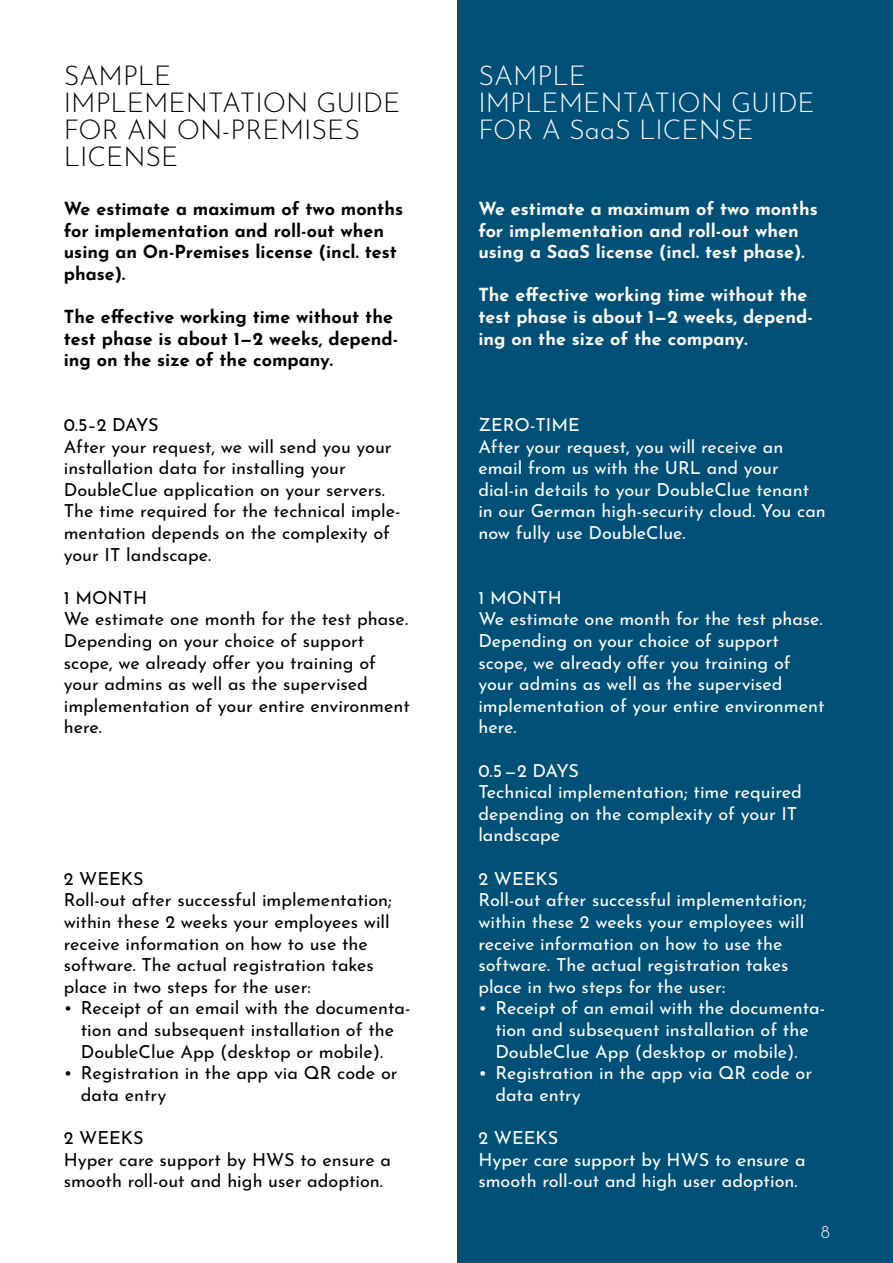
<style>
.page{position:relative;width:893px;height:1263px;background:#fff}
.page>*{position:absolute;margin:0;border:0;box-sizing:border-box;transform-origin:0 0}
.Zwischenüberschrift{font:300 27px/27px "Josefin Sans";color:#000}
.Zwischenüberschrift-2{font:300 27px/27px "Josefin Sans";color:#fff}
.Text-Block_DC{font:18px/21.6px "Josefin Sans";color:#fff}
.Text-Block_DC-2{font:18px/21.6px "Josefin Sans";color:#000}
.Einleitung_DC{font:700 18px/21.6px "Josefin Sans";color:#000}
.Einleitung_DC-2{font:700 18px/21.6px "Josefin Sans";color:#fff}
.t1{font:300 18px "Josefin Sans";color:#fff}
</style>
<div class="page">
<div style="left:457px;top:0;width:436px;height:1263px;background:#005078"></div>
<p class="Zwischenüberschrift" style="left:64px;top:60px;width:338px">SAMPLE<br>IMPLEMENTATION GUIDE<br>FOR AN ON-PREMISES<br>LICENSE</p>
<p class="Einleitung_DC" style="left:64px;top:195px;width:341px">We estimate a maximum of two months for implementation and roll-out when using an On-Premises license (incl. test phase).</p>
<p class="Einleitung_DC" style="left:64px;top:303px;width:336px">The effective working time without the test phase is about 1—2 weeks, depend&shy;ing on the size of the company.</p>
<p class="Text-Block_DC-2" style="left:64px;top:412px;width:338px">0.5–2 DAYS<br>After your request, we will send you your installation data for installing your DoubleClue application on your servers.<br>The time required for the technical imple&shy;mentation depends on the complexity of your IT landscape.</p>
<p class="Text-Block_DC-2" style="left:64px;top:584px;width:348px">1 MONTH<br>We estimate one month for the test phase.<br>Depending on your choice of support scope, we already offer you training of your admins as well as the supervised implementation of your entire environment here.</p>
<p class="Text-Block_DC-2" style="left:64px;top:865px;width:330px">2 WEEKS<br>Roll-out after successful implementation; within these 2 weeks your employees will receive information on how to use the software. The actual registration takes place in two steps for the user:</p>
<p class="Text-Block_DC-2" style="left:64px;top:995px;width:348px;text-align:center">• Receipt of an email with the documenta&shy;tion and subsequent installation of the<br>DoubleClue App (desktop or mobile).</p>
<p class="Text-Block_DC-2" style="left:81px;top:1060px;width:318px;text-indent:-17px">• Registration in the app via QR code or data entry</p>
<p class="Text-Block_DC-2" style="left:64px;top:1124px;width:329px">2 WEEKS<br>Hyper care support by HWS to ensure a smooth roll-out and high user adoption.</p>
<p class="Zwischenüberschrift-2" style="left:478px;top:60px;width:338px">SAMPLE<br>IMPLEMENTATION GUIDE<br>FOR A SaaS LICENSE</p>
<p class="Einleitung_DC-2" style="left:478px;top:195px;width:341px">We estimate a maximum of two months for implementation and roll-out when using a SaaS license (incl. test phase).</p>
<p class="Einleitung_DC-2" style="left:478px;top:282px;width:336px">The effective working time without the test phase is about 1—2 weeks, depend&shy;ing on the size of the company.</p>
<p class="Text-Block_DC" style="left:478px;top:412px;width:349px">ZERO-TIME<br>After your request, you will receive an email from us with the URL and your dial-in details to your DoubleClue tenant in our German high-security cloud. You can now fully use DoubleClue.</p>
<p class="Text-Block_DC" style="left:478px;top:584px;width:348px">1 MONTH<br>We estimate one month for the test phase.<br>Depending on your choice of support scope, we already offer you training of your admins as well as the supervised implementation of your entire environment here.</p>
<p class="Text-Block_DC" style="left:478px;top:757px;width:325px">0.5—2 DAYS<br>Technical implementation; time required depending on the complexity of your IT landscape</p>
<p class="Text-Block_DC" style="left:478px;top:865px;width:330px">2 WEEKS<br>Roll-out after successful implementation; within these 2 weeks your employees will receive information on how to use the software. The actual registration takes place in two steps for the user:</p>
<p class="Text-Block_DC" style="left:478px;top:995px;width:348px;text-align:center">• Receipt of an email with the documenta&shy;tion and subsequent installation of the<br>DoubleClue App (desktop or mobile).</p>
<p class="Text-Block_DC" style="left:495px;top:1060px;width:318px;text-indent:-17px">• Registration in the app via QR code or data entry</p>
<p class="Text-Block_DC" style="left:478px;top:1124px;width:329px">2 WEEKS<br>Hyper care support by HWS to ensure a smooth roll-out and high user adoption.</p>
<p class="t1" style="left:821px;top:1217px;width:11px">8</p>
</div>
